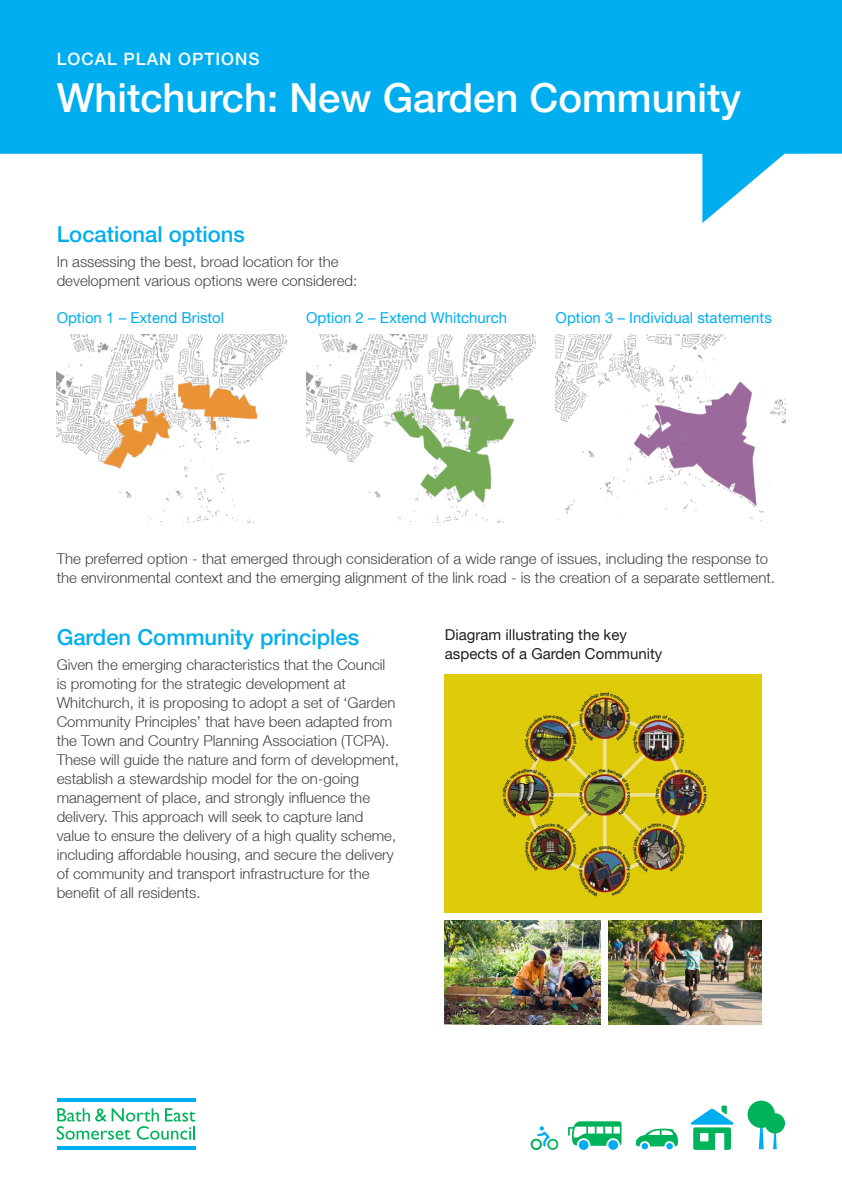
<style>
.page{position:relative;width:842px;height:1192px;background:#fff}
.page>*{position:absolute;margin:0;border:0;box-sizing:border-box;transform-origin:0 0}
.t1{font:500 40px "Helvetica Neue LT";color:#fff}
.t2{font:500 22px "Helvetica Neue LT";color:#00aeef}
.t3{font:500 17px "Helvetica Neue LT";letter-spacing:.06em;color:#fff}
.t4{font:300 15px/19px "Helvetica Neue LT";color:#414142}
.t5{font:15px "Helvetica Neue LT";color:#00aeef}
.t6{font:15px/19px "Helvetica Neue LT";color:#231f20}
</style>
<div class="page">
<svg style="left:0;top:0;width:842px;height:223px;fill:#00aeef"></svg>
<img style="left:57px;top:334px;width:229px;height:189px">
<img style="left:306px;top:334px;width:230px;height:189px">
<img style="left:556px;top:334px;width:229px;height:188px">
<img style="left:445px;top:674px;width:317px;height:239px">
<svg style="left:773px;top:1133px;width:4px;height:16px"></svg>
<div style="left:765px;top:1113px;width:20px;height:20px;background:#00b25a;border-radius:50%"></div>
<svg style="left:759px;top:1128px;width:5px;height:21px"></svg>
<div style="left:747px;top:1101px;width:28px;height:27px;background:#00b25a;border-radius:50%"></div>
<svg style="left:690px;top:1106px;width:43px;height:44px"></svg>
<div style="left:641px;top:1143px;width:8px;height:7px;background:#00aeef;border-radius:50%"></div>
<div style="left:641px;top:1142px;width:8px;height:8px;border:1px solid #fff;border-radius:50%"></div>
<div style="left:666px;top:1143px;width:7px;height:7px;background:#00aeef;border-radius:50%"></div>
<div style="left:665px;top:1142px;width:9px;height:8px;border:1px solid #fff;border-radius:50%"></div>
<svg style="left:568px;top:1121px;width:53px;height:25px"></svg>
<div style="left:608px;top:1140px;width:10px;height:10px;background:#00aeef;border-radius:50%"></div>
<div style="left:579px;top:1140px;width:10px;height:10px;background:#00aeef;border-radius:50%"></div>
<svg style="left:531px;top:1126px;width:27px;height:24px"></svg>
<div style="left:548px;top:1140px;width:9px;height:9px;border:1px solid #00b25a;border-radius:50%"></div>
<div style="left:532px;top:1140px;width:9px;height:9px;border:1px solid #00b25a;border-radius:50%"></div>
<svg style="left:636px;top:1129px;width:42px;height:18px"></svg>
<hr style="left:57px;top:1147px;width:138px;height:3px;background:#00aeef">
<hr style="left:57px;top:1098px;width:138px;height:3px;background:#00aeef">
<svg style="left:57px;top:1108px;width:138px;height:32px"></svg>
<img style="left:608px;top:920px;width:154px;height:104px">
<img style="left:445px;top:920px;width:155px;height:104px">
<p class="t3" style="left:57px;top:49px;width:204px">LOCAL PLAN OPTIONS</p>
<h1 class="t1" style="left:57px;top:73px;width:686px">Whitchurch: New Garden Community</h1>
<h2 class="t2" style="left:57px;top:222px;width:190px">Locational options</h2>
<p class="t4" style="left:57px;top:252px;width:302px">In assessing the best, broad location for the development various options were considered:</p>
<p class="t5" style="left:57px;top:309px;width:169px">Option 1 – Extend Bristol</p>
<p class="t5" style="left:306px;top:309px;width:202px">Option 2 – Extend Whitchurch</p>
<p class="t5" style="left:556px;top:309px;width:218px">Option 3 – Individual statements</p>
<p class="t4" style="left:57px;top:548px;width:720px">The preferred option - that emerged through consideration of a wide range of issues, including the response to the environmental context and the emerging alignment of the link road - is the creation of a separate settlement.</p>
<h2 class="t2" style="left:57px;top:624px;width:304px">Garden Community principles</h2>
<p class="t4" style="left:57px;top:655px;width:344px">Given the emerging characteristics that the Council is promoting for the strategic development at Whitchurch, it is proposing to adopt a set of ‘Garden Community Principles’ that have been adapted from the Town and Country Planning Association (TCPA).<br>These will guide the nature and form of development, establish a stewardship model for the on-going management of place, and strongly influence the delivery. This approach will seek to capture land value to ensure the delivery of a high quality scheme, including affordable housing, and secure the delivery of community and transport infrastructure for the benefit of all residents.</p>
<p class="t6" style="left:445px;top:625px;width:219px">Diagram illustrating the key aspects of a Garden Community</p>
</div>
